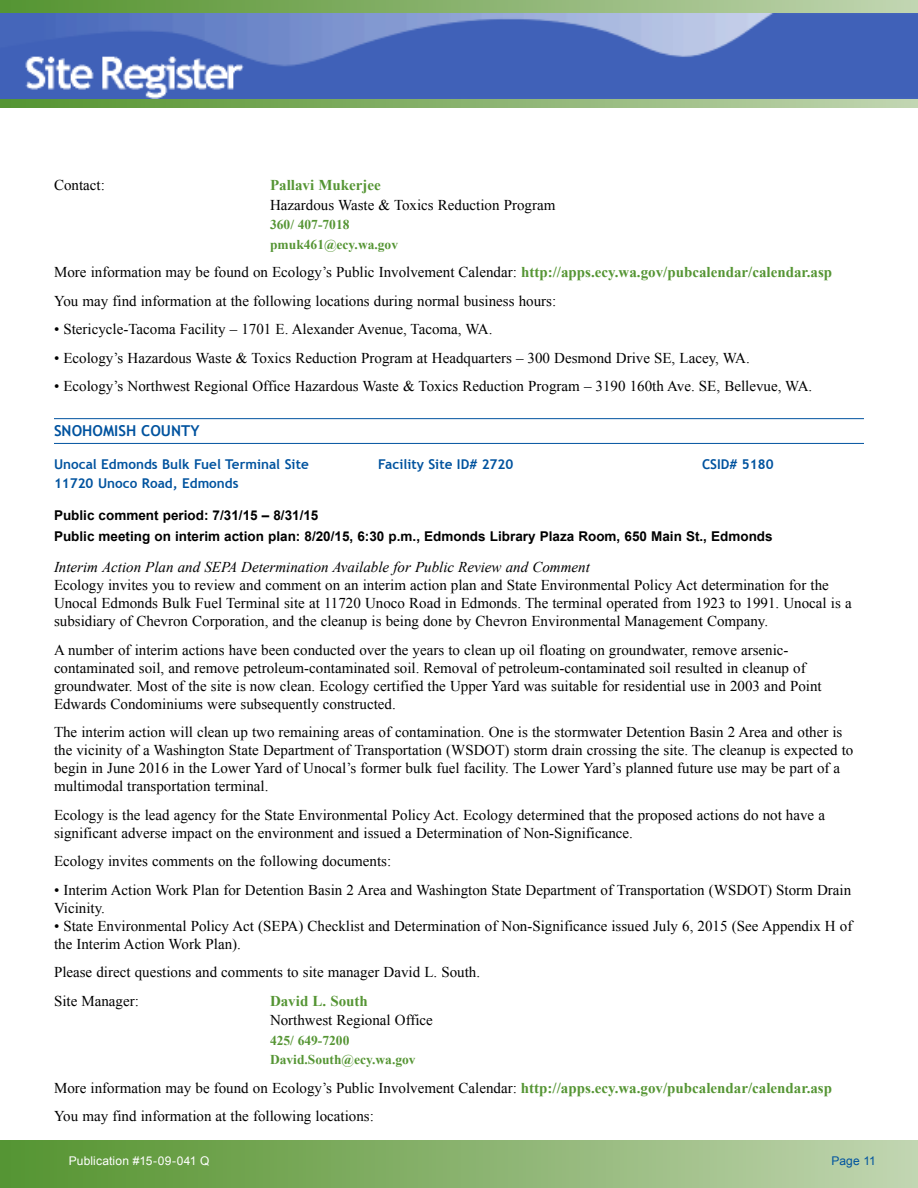
<style>
.page{position:relative;width:918px;height:1188px;background:#fff}
.page>*{position:absolute;margin:0;border:0;box-sizing:border-box;transform-origin:0 0}
.t1{font:15px/18px "Times New Roman";color:#000}
.t2{font:italic 15px "Times New Roman";color:#000}
.t3{font:700 15px "Times New Roman";color:#559534}
.t4{font:700 15px "Trebuchet MS";color:#00539f}
.t5{font:700 13.5px/21px "Arial";color:#000}
.t6{font:700 13.5px "Trebuchet MS";color:#00539f}
.t7{font:700 13.5px/19.5px "Times New Roman";color:#559534}
.t8{font:12px "Arial";letter-spacing:.01em;color:#fff}
.t9{font:12px "Arial";letter-spacing:.005em;color:#00539f}
.s1{font-weight:700;color:#559534}
</style>
<div class="page">
<svg style="left:0;top:0;width:918px;height:13px;background:#89b36e"></svg>
<svg style="left:0;top:99px;width:918px;height:9px;background:#89b36e"></svg>
<img style="left:0;top:13px;width:918px;height:86px">
<hr style="left:54px;top:418px;width:810px;height:1px;background:#00539f">
<hr style="left:54px;top:443px;width:810px;height:1px;background:#00539f">
<div style="left:0;top:1141px;width:918px;height:47px;background:linear-gradient(to right,#54932e,#c0d4af)"></div>
<p class="t1" style="left:54px;top:176px;width:52px">Contact:</p>
<p class="t3" style="left:270px;top:175px;width:112px">Pallavi Mukerjee</p>
<p class="t1" style="left:270px;top:196px;width:287px">Hazardous Waste &amp; Toxics Reduction Program</p>
<p class="t7" style="left:270px;top:215px;width:130px">360/ 407-7018 pmuk461@ecy.wa.gov</p>
<p class="t1" style="left:54px;top:258px;width:780px;line-height:28.5px">More information may be found on Ecology’s Public Involvement Calendar: <span class="s1">http://apps.ecy.wa.gov/pubcalendar/calendar.asp<br></span>You may find information at the following locations during normal business hours:</p>
<p class="t1" style="left:54px;top:320px;width:440px">• Stericycle-Tacoma Facility – 1701 E. Alexander Avenue, Tacoma, WA.</p>
<p class="t1" style="left:54px;top:349px;width:697px">• Ecology’s Hazardous Waste &amp; Toxics Reduction Program at Headquarters – 300 Desmond Drive SE, Lacey, WA.</p>
<p class="t1" style="left:54px;top:377px;width:760px">• Ecology’s Northwest Regional Office Hazardous Waste &amp; Toxics Reduction Program – 3190 160th Ave. SE, Bellevue, WA.</p>
<p class="t4" style="left:54px;top:422px;width:68px">Snohomish</p>
<p class="t4" style="left:141px;top:422px;width:60px">County</p>
<p class="t6" style="left:54px;top:456px;width:256px">Unocal Edmonds Bulk Fuel Terminal Site</p>
<p class="t6" style="left:378px;top:456px;width:137px">Facility Site ID# 2720</p>
<p class="t6" style="left:702px;top:456px;width:73px">CSID# 5180</p>
<p class="t6" style="left:54px;top:475px;width:186px">11720 Unoco Road, Edmonds</p>
<p class="t5" style="left:54px;top:505px;width:720px">Public comment period: 7/31/15 – 8/31/15<br>Public meeting on interim action plan: 8/20/15, 6:30 p.m., Edmonds Library Plaza Room, 650 Main St., Edmonds</p>
<p class="t2" style="left:54px;top:557px;width:537px">Interim Action Plan and SEPA Determination Available for Public Review and Comment</p>
<p class="t1" style="left:54px;top:576px;width:799px">Ecology invites you to review and comment on an interim action plan and State Environmental Policy Act determination for the<br>Unocal Edmonds Bulk Fuel Terminal site at 11720 Unoco Road in Edmonds. The terminal operated from 1923 to 1991. Unocal is a subsidiary of Chevron Corporation, and the cleanup is being done by Chevron Environmental Management Company.</p>
<p class="t1" style="left:54px;top:641px;width:769px">A number of interim actions have been conducted over the years to clean up oil floating on groundwater, remove arsenic&shy;contaminated soil, and remove petroleum-contaminated soil. Removal of petroleum-contaminated soil resulted in cleanup of groundwater. Most of the site is now clean. Ecology certified the Upper Yard was suitable for residential use in 2003 and Point Edwards Condominiums were subsequently constructed.</p>
<p class="t1" style="left:54px;top:723px;width:801px">The interim action will clean up two remaining areas of contamination. One is the stormwater Detention Basin 2 Area and other is the vicinity of a Washington State Department of Transportation (WSDOT) storm drain crossing the site. The cleanup is expected to begin in June 2016 in the Lower Yard of Unocal’s former bulk fuel facility. The Lower Yard’s planned future use may be part of a multimodal transportation terminal.</p>
<p class="t1" style="left:54px;top:806px;width:773px">Ecology is the lead agency for the State Environmental Policy Act. Ecology determined that the proposed actions do not have a significant adverse impact on the environment and issued a Determination of Non-Significance.</p>
<p class="t1" style="left:54px;top:852px;width:339px">Ecology invites comments on the following documents:</p>
<p class="t1" style="left:54px;top:881px;width:799px">• Interim Action Work Plan for Detention Basin 2 Area and Washington State Department of Transportation (WSDOT) Storm Drain<br>Vicinity.</p>
<p class="t1" style="left:54px;top:917px;width:800px">• State Environmental Policy Act (SEPA) Checklist and Determination of Non-Significance issued July 6, 2015 (See Appendix H of the Interim Action Work Plan).</p>
<p class="t1" style="left:54px;top:958px;width:428px;line-height:28.5px">Please direct questions and comments to site manager David L. South.<br>Site Manager:</p>
<p class="t3" style="left:270px;top:991px;width:99px">David L. South</p>
<p class="t1" style="left:270px;top:1011px;width:164px">Northwest Regional Office</p>
<p class="t7" style="left:270px;top:1030px;width:147px">425/ 649-7200<br>David.South@ecy.wa.gov</p>
<p class="t1" style="left:54px;top:1073px;width:780px;line-height:28.5px">More information may be found on Ecology’s Public Involvement Calendar: <span class="s1">http://apps.ecy.wa.gov/pubcalendar/calendar.asp<br></span>You may find information at the following locations:</p>
<p class="t8" style="left:69px;top:1153px;width:142px">Publication #15-09-041 Q</p>
<p class="t9" style="left:831px;top:1153px;width:46px">Page 11</p>
</div>
